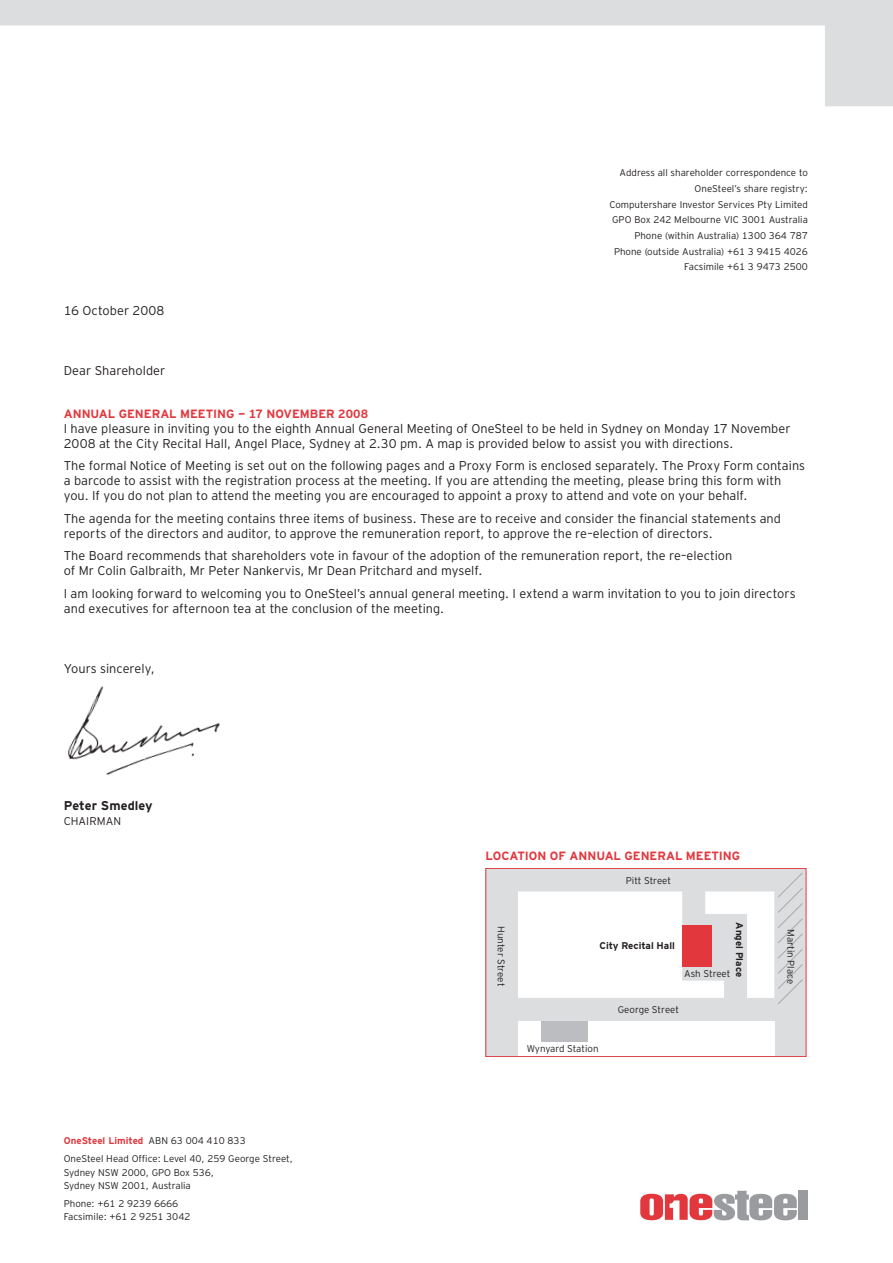
<style>
.page{position:relative;width:893px;height:1263px;background:#fff}
.page>*{position:absolute;margin:0;border:0;box-sizing:border-box;transform-origin:0 0}
.body_copy_ST{font:300 12.75px/15px "Interstate Tab";color:#231f20}
.body_1st_para{font:300 12.75px/15px "Interstate Tab";color:#231f20}
.sub_sub_head_ST{font:700 12.75px "Interstate Tab";color:#231f20}
.sub_head_red_ST{font:700 12px "Interstate Tab";letter-spacing:-.005em;color:#e1373d}
.body_copy_ST-2{font:300 11.25px "Interstate Tab";color:#231f20}
.t1{font:300 9.75px/13.5px "Interstate Tab";color:#231f20}
.t2{font:300 9.75px "Interstate";color:#231f20}
.t3{font:700 9.75px "Interstate Tab";color:#e1373d}
.t4{font:700 9.75px "Interstate";color:#231f20}
.s1{font-weight:300;color:#231f20}
</style>
<div class="page">
<svg style="left:0;top:0;width:893px;height:106px"></svg>
<img style="left:68px;top:686px;width:152px;height:89px">
<div style="left:486px;top:868px;width:320px;height:188px;background:#dcdddf"></div>
<div style="left:485px;top:868px;width:321px;height:189px;border:1px solid #e1373d"></div>
<div style="left:518px;top:1021px;width:257px;height:35px;background:#fff"></div>
<div style="left:541px;top:1021px;width:47px;height:21px;background:#bcbdc0"></div>
<svg style="left:518px;top:873px;width:285px;height:131px"></svg>
<svg style="left:640px;top:1191px;width:157px;height:29px"></svg>
<div style="left:799px;top:1191px;width:9px;height:29px;background:#999b9e"></div>
<p class="body_1st_para" style="left:64px;top:303px;width:102px">16 October 2008</p>
<p class="t1" style="left:620px;top:166px;width:190px">Address all shareholder correspondence to</p>
<p class="t1" style="left:695px;top:182px;width:115px">OneSteel’s share registry:</p>
<p class="t1" style="left:609px;top:197px;width:200px">Computershare Investor Services Pty Limited</p>
<p class="t1" style="left:612px;top:213px;width:197px">GPO Box 242 Melbourne VIC 3001 Australia</p>
<p class="t1" style="left:634px;top:229px;width:175px">Phone (within Australia) 1300 364 787</p>
<p class="t1" style="left:614px;top:244px;width:195px">Phone (outside Australia) +61 3 9415 4026</p>
<p class="t1" style="left:684px;top:260px;width:125px">Facsimile +61 3 9473 2500</p>
<p class="body_1st_para" style="left:64px;top:363px;width:103px">Dear Shareholder</p>
<p class="sub_head_red_ST" style="left:64px;top:407px;width:306px">ANNUAL GENERAL MEETING - 17 NOVEM BER 2008</p>
<p class="body_1st_para" style="left:64px;top:421px;width:728px">I have pleasure in inviting you to the eighth Annual General Meeting of OneSteel to be held in Sydney on Monday 17 November<br>2008 at the City Recital Hall, Angel Place, Sydney at 2.30 pm. A map is provided below to assist you with directions.</p>
<p class="body_copy_ST" style="left:64px;top:458px;width:743px">The formal Notice of Meeting is set out on the following pages and a Proxy Form is enclosed separately. The Proxy Form contains a barcode to assist with the registration process at the meeting. If you are attending the meeting, please bring this form with you. If you do not plan to attend the meeting you are encouraged to appoint a proxy to attend and vote on your behalf.</p>
<p class="body_copy_ST" style="left:64px;top:511px;width:719px">The agenda for the meeting contains three items of business. These are to receive and consider the financial statements and reports of the directors and auditor, to approve the remuneration report, to approve the re–election of directors.</p>
<p class="body_copy_ST" style="left:64px;top:548px;width:670px">The Board recommends that shareholders vote in favour of the adoption of the remuneration report, the re–election of Mr Colin Galbraith, Mr Peter Nankervis, Mr Dean Pritchard and myself.</p>
<p class="body_copy_ST" style="left:64px;top:586px;width:733px">I am looking forward to welcoming you to OneSteel’s annual general meeting. I extend a warm invitation to you to join directors and executives for afternoon tea at the conclusion of the meeting.</p>
<p class="body_1st_para" style="left:64px;top:661px;width:92px">Yours sincerely,</p>
<p class="sub_sub_head_ST" style="left:64px;top:798px;width:90px">PETER SMEDLEY</p>
<p class="body_copy_ST-2" style="left:64px;top:815px;width:15px">Chairman</p>
<p class="t3" style="left:64px;top:1135px;width:183px">ONESTEEL LIMITED <span class="s1">ABN 63 004 410 833</span></p>
<p class="t1" style="left:64px;top:1152px;width:230px">OneSteel Head Office: Level 40, 259 George Street,<br>Sydney NSW 2000, GPO Box 536,<br>Sydney NSW 2001, Australia</p>
<p class="t1" style="left:64px;top:1197px;width:128px">Phone: +61 2 9239 6666<br>Facsimile: +61 2 9251 3042</p>
<p class="sub_head_red_ST" style="left:486px;top:849px;width:40px">LO CATION</p>
<p class="sub_head_red_ST" style="left:550px;top:849px;width:38px">OF ANNU</p>
<p class="sub_head_red_ST" style="left:605px;top:849px;width:38px">AL GENER</p>
<p class="sub_head_red_ST" style="left:666px;top:849px;width:38px">AL MEETIN</p>
<p class="sub_head_red_ST" style="left:732px;top:849px;width:10px">G</p>
<p class="t2" style="left:507px;top:926px;width:62px;rotate:90deg">Hunter Street</p>
<p class="t2" style="left:626px;top:875px;width:47px">Pitt Street</p>
<p class="t4" style="left:599px;top:940px;width:77px">City Recital Hall</p>
<p class="t4" style="left:745px;top:922px;width:56px;rotate:90deg">Angel Place</p>
<p class="t2" style="left:684px;top:968px;width:48px">Ash Street</p>
<p class="t2" style="left:527px;top:1043px;width:73px">Wynyard Station</p>
<p class="t2" style="left:618px;top:1004px;width:63px">George Street</p>
<p class="t2" style="left:796px;top:929px;width:56px;rotate:90deg">Martin Place</p>
</div>
